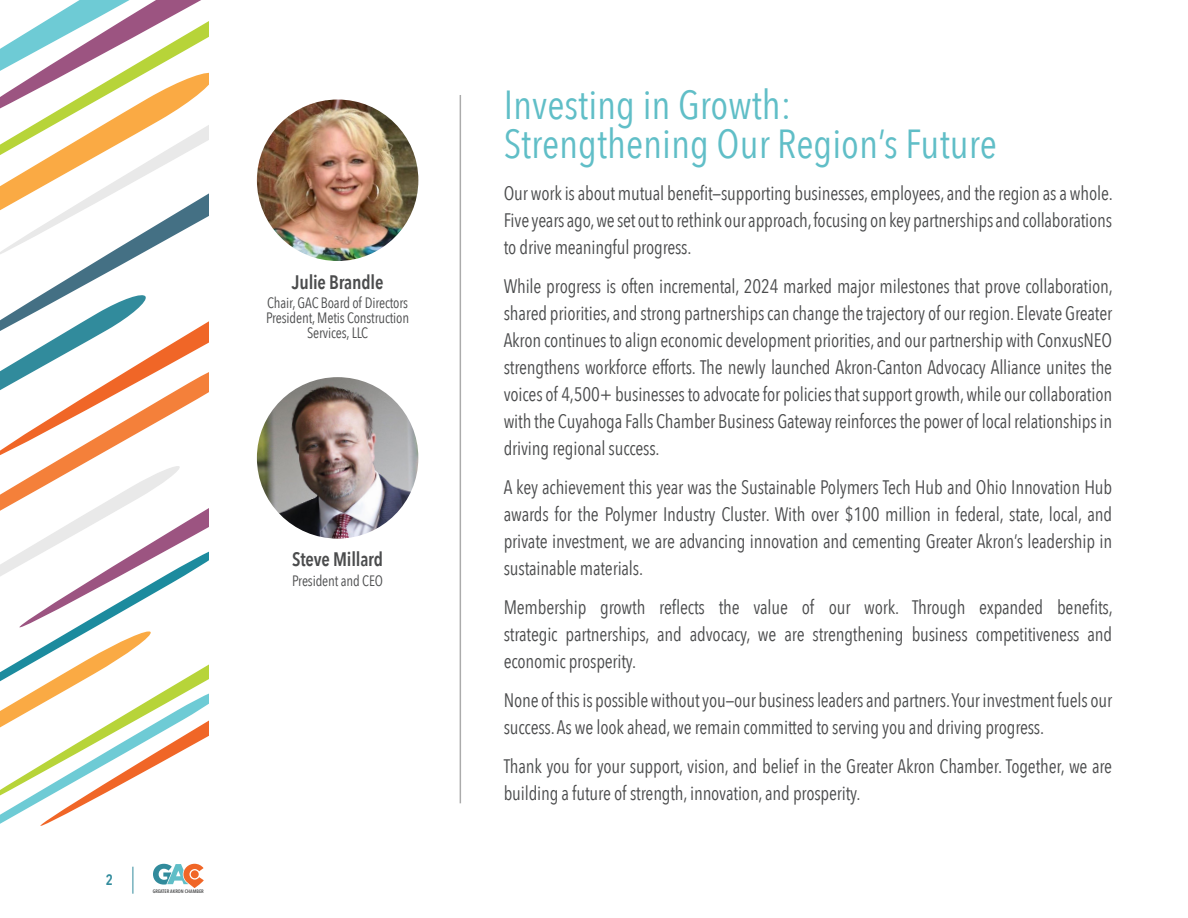
<style>
.page{position:relative;width:1188px;height:918px;background:#fff}
.page>*{position:absolute;margin:0;border:0;box-sizing:border-box;transform-origin:0 0}
.Body{font:40.5px/39px "Avenir Next Condensed";color:#60bec7}
.Body-2{font:19.5px/27px "Avenir Next Condensed";letter-spacing:-.01em;color:#4b4c4d;text-align:justify;scale:.96 1}
.Body-3{font:600 19.5px "Avenir Next Condensed";letter-spacing:-.01em;color:#4b4c4d;scale:.96 1}
.Body-4{font:15px/15px "Avenir Next Condensed";letter-spacing:-.01em;color:#4b4c4d;text-align:center;scale:.96 1}
.t1{font:600 15px "Avenir Next Condensed";color:#318b9c;scale:.96 1}
.t2{font:600 4.95px "Avenir Next Condensed";color:#4b4c4d}
</style>
<div class="page">
<svg style="left:46px;top:261px;width:82px;height:31px"></svg>
<svg style="left:0;top:292px;width:209px;height:602px"></svg>
<svg style="left:0;top:0;width:209px;height:261px"></svg>
<img style="left:255px;top:98px;width:165px;height:164px;border-radius:82px">
<img style="left:255px;top:376px;width:165px;height:164px;border-radius:82px">
<hr style="left:460px;top:95px;width:1px;height:708px;background:#4b4c4d">
<p class="Body-3" style="left:292px;top:265px;width:97px">Julie Brandle</p>
<p class="Body-4" style="left:266px;top:295px;width:151px">Chair, GAC Board of Directors<br>President, Metis Construction<br>Services, LLC</p>
<p class="Body-3" style="left:292px;top:543px;width:96px">Steve Millard</p>
<p class="Body-4" style="left:292px;top:572px;width:96px">President and CEO</p>
<p class="t1" style="left:106px;top:866px;width:9px">2</p>
<p class="t2" style="left:153px;top:887px;width:53px">GREATER AKRON CHAMBER</p>
<p class="Body" style="left:504px;top:84px;width:495px">Investing in Growth:<br>Strengthening Our Region’s Future</p>
<p class="Body-2" style="left:504px;top:179px;width:636px">Our work is about mutual benefit—supporting businesses, employees, and the region as a whole.<br>Five years ago, we set out to rethink our approach, focusing on key partnerships and collaborations to drive meaningful progress.</p>
<p class="Body-2" style="left:504px;top:272px;width:636px">While progress is often incremental, 2024 marked major milestones that prove collaboration, shared priorities, and strong partnerships can change the trajectory of our region. Elevate Greater Akron continues to align economic development priorities, and our partnership with ConxusNEO strengthens workforce efforts. The newly launched Akron-Canton Advocacy Alliance unites the voices of 4,500+ businesses to advocate for policies that support growth, while our collaboration with the Cuyahoga Falls Chamber Business Gateway reinforces the power of local relationships in driving regional success.</p>
<p class="Body-2" style="left:504px;top:473px;width:635px">A key achievement this year was the Sustainable Polymers Tech Hub and Ohio Innovation Hub awards for the Polymer Industry Cluster. With over $100 million in federal, state, local, and private investment, we are advancing innovation and cementing Greater Akron’s leadership in sustainable materials.</p>
<p class="Body-2" style="left:504px;top:593px;width:636px">Membership growth reflects the value of our work. Through expanded benefits, strategic partnerships, and advocacy, we are strengthening business competitiveness and economic prosperity.</p>
<p class="Body-2" style="left:504px;top:686px;width:635px">None of this is possible without you—our business leaders and partners. Your investment fuels our success. As we look ahead, we remain committed to serving you and driving progress.</p>
<p class="Body-2" style="left:504px;top:752px;width:635px">Thank you for your support, vision, and belief in the Greater Akron Chamber. Together, we are building a future of strength, innovation, and prosperity.</p>
</div>
